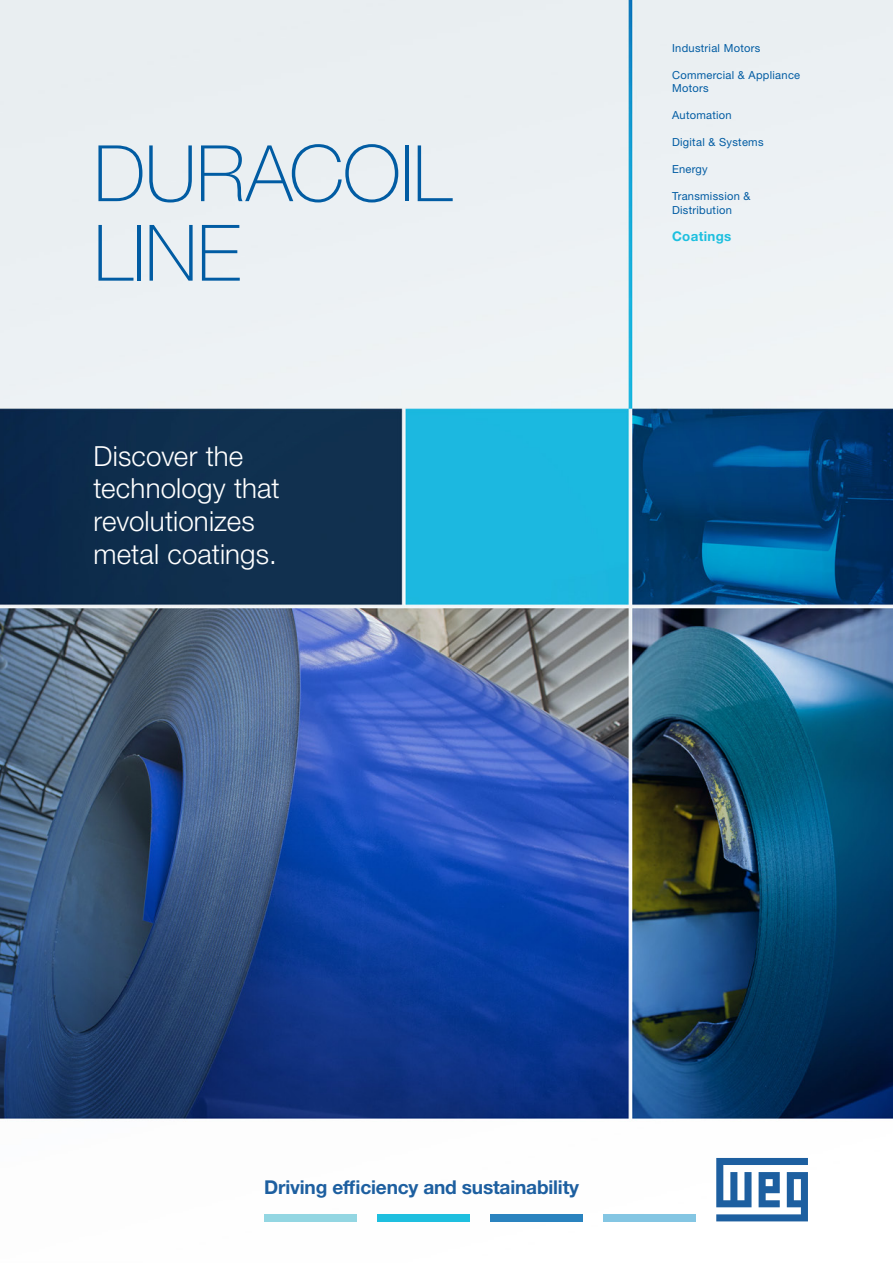
<style>
.page{position:relative;width:893px;height:1263px;background:#fff}
.page>*{position:absolute;margin:0;border:0;box-sizing:border-box;transform-origin:0 0}
._0-TEXTO{font:100 78px "Helvetica Neue LT Pro";letter-spacing:-.01em;color:#015ca3}
._0-TEXTO-2{font:300 27.75px/32.7px "Helvetica Neue LT Pro";letter-spacing:.005em;color:#fff}
.t1{font:700 19.05px "Helvetica Neue LT Pro";letter-spacing:-.01em;color:#1d5fa0}
.t2{font:700 13.35px "Helvetica Neue LT Pro";letter-spacing:.025em;color:#1cbfdf}
.t3{font:11.1px/13.4px "Helvetica Neue LT Pro";letter-spacing:.025em;color:#015ca3}
</style>
<div class="page">
<img style="left:0;top:0;width:893px;height:1222px">
<svg style="left:716px;top:1158px;width:92px;height:63px"></svg>
<div style="left:264px;top:1214px;width:93px;height:7px;background:#93d6e2"></div>
<div style="left:377px;top:1214px;width:93px;height:7px;background:#1ebfdf"></div>
<div style="left:490px;top:1214px;width:93px;height:7px;background:#2a83bf"></div>
<div style="left:603px;top:1214px;width:93px;height:7px;background:#84c6e3"></div>
<p class="_0-TEXTO" style="left:94px;top:127px;width:360px">DURACOIL</p>
<p class="_0-TEXTO" style="left:94px;top:207px;width:149px">LINE</p>
<p class="_0-TEXTO-2" style="left:94px;top:439px;width:188px">Discover the technology that revolutionizes metal coatings.</p>
<p class="t3" style="left:672px;top:41px;width:90px">Industrial Motors</p>
<p class="t3" style="left:672px;top:68px;width:130px">Commercial &amp; Appliance<br>Motors</p>
<p class="t3" style="left:672px;top:108px;width:61px">Automation</p>
<p class="t3" style="left:672px;top:135px;width:93px">Digital &amp; Systems</p>
<p class="t3" style="left:672px;top:162px;width:37px">Energy</p>
<p class="t3" style="left:672px;top:189px;width:80px">Transmission &amp;<br>Distribution</p>
<p class="t2" style="left:672px;top:227px;width:61px">Coatings</p>
<p class="t1" style="left:264px;top:1175px;width:316px">Driving efficiency and sustainability</p>
</div>
